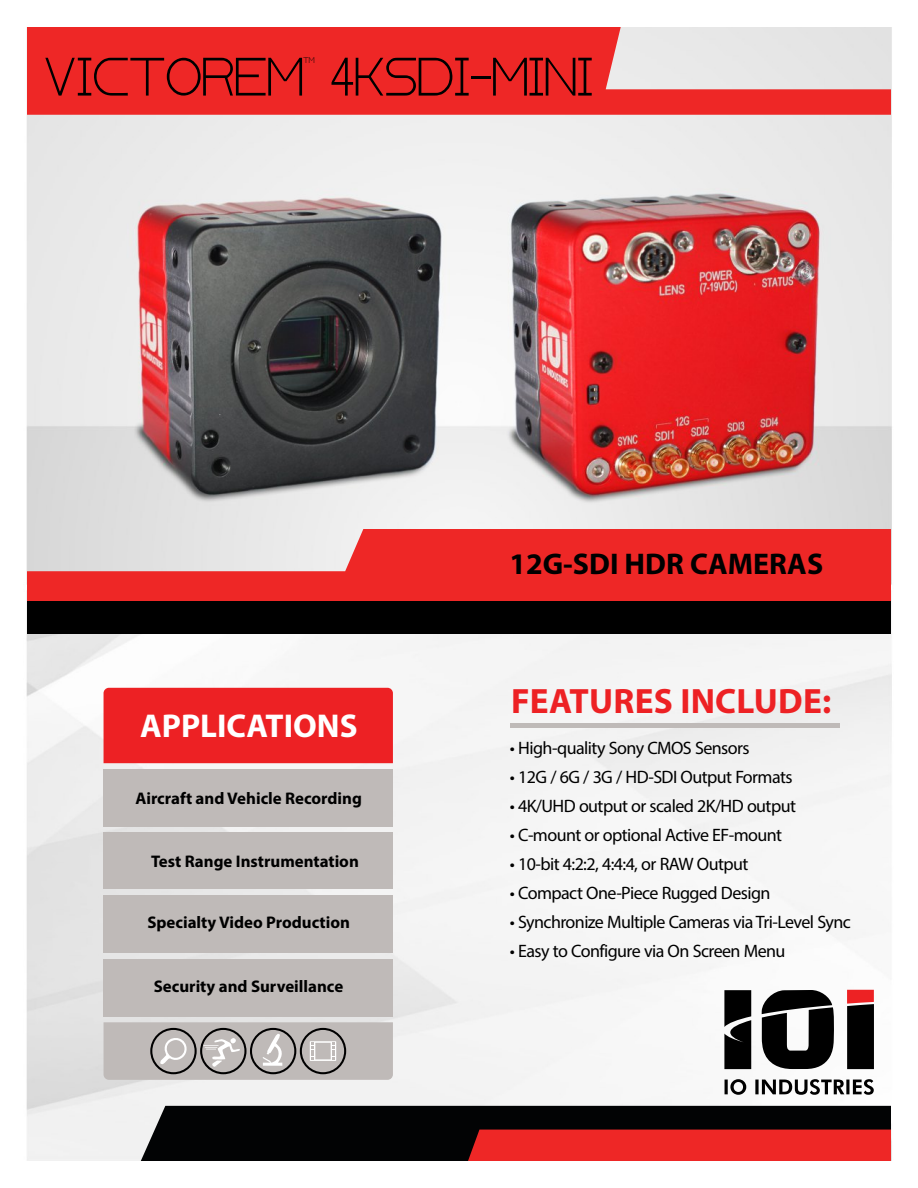
<style>
.page{position:relative;width:918px;height:1188px;background:#fff}
.page>*{position:absolute;margin:0;border:0;box-sizing:border-box;transform-origin:0 0}
.t1{font:54px "Koln Messe Deutz";color:#000}
.t2{font:700 35.25px "Myriad Pro";letter-spacing:.005em;color:#ed2124}
.t3{font:700 33.15px "Myriad Pro";color:#fff}
.t4{font:700 30px "Myriad Pro";color:#000}
.t5{font:18px "Myriad Pro";letter-spacing:-.03em;color:#000}
.t6{font:700 16.8px "Myriad Pro";color:#000}
.t7{font:8.25px "Koln Messe Deutz";color:#000}
</style>
<div class="page">
<img style="left:26px;top:27px;width:866px;height:1134px">
<div style="left:104px;top:959px;width:289px;height:57px;background:#bfbab8"></div>
<div style="left:104px;top:895px;width:289px;height:58px;background:#bfbab8"></div>
<div style="left:104px;top:833px;width:289px;height:56px;background:#bfbab8"></div>
<div style="left:104px;top:769px;width:289px;height:57px;background:#bfbab8"></div>
<div style="left:104px;top:688px;width:289px;height:75px;background:#ed2124"></div>
<svg style="left:104px;top:1022px;width:289px;height:58px;background:#b5b0af"></svg>
<hr style="left:510px;top:723px;width:329px;height:4px;background:#bfbab8">
<svg style="left:27px;top:27px;width:864px;height:88px;background:#ec5352"></svg>
<svg style="left:27px;top:529px;width:864px;height:73px;background:#e84f4f"></svg>
<div style="left:27px;top:602px;width:864px;height:32px;background:#000"></div>
<svg style="left:141px;top:1106px;width:750px;height:55px;background:#511314"></svg>
<svg style="left:725px;top:1079px;width:21px;height:16px"></svg>
<svg style="left:755px;top:1079px;width:119px;height:16px"></svg>
<svg style="left:724px;top:990px;width:150px;height:79px"></svg>
<h1 class="t1" style="left:45px;top:58px;width:551px">VICTOREM 4KSDI-MINI</h1>
<p class="t7" style="left:304px;top:58px;width:13px">TM</p>
<h3 class="t3" style="left:140px;top:712px;width:219px">APPLICATIONS</h3>
<p class="t6" style="left:135px;top:791px;width:228px">Aircraft and Vehicle Recording</p>
<p class="t6" style="left:151px;top:854px;width:209px">Test Range Instrumentation</p>
<p class="t6" style="left:147px;top:915px;width:204px">Specialty Video Production</p>
<p class="t6" style="left:154px;top:979px;width:191px">Security and Surveillance</p>
<h3 class="t4" style="left:510px;top:552px;width:315px">12G-SDI HDR CAMERAS</h3>
<h2 class="t2" style="left:511px;top:687px;width:322px">FEATURES INCLUDE:</h2>
<p class="t5" style="left:510px;top:740px;width:241px">• High-quality Sony CMOS Sensors</p>
<p class="t5" style="left:510px;top:769px;width:284px">• 12G / 6G / 3G / HD-SDI Output Formats</p>
<p class="t5" style="left:510px;top:798px;width:288px">• 4K/UHD output or scaled 2K/HD output</p>
<p class="t5" style="left:510px;top:827px;width:274px">• C-mount or optional Active EF-mount</p>
<p class="t5" style="left:510px;top:856px;width:240px">• 10-bit 4:2:2, 4:4:4, or RAW Output</p>
<p class="t5" style="left:510px;top:885px;width:262px">• Compact One-Piece Rugged Design</p>
<p class="t5" style="left:510px;top:914px;width:343px">• Synchronize Multiple Cameras via Tri-Level Sync</p>
<p class="t5" style="left:510px;top:943px;width:277px">• Easy to Configure via On Screen Menu</p>
</div>
